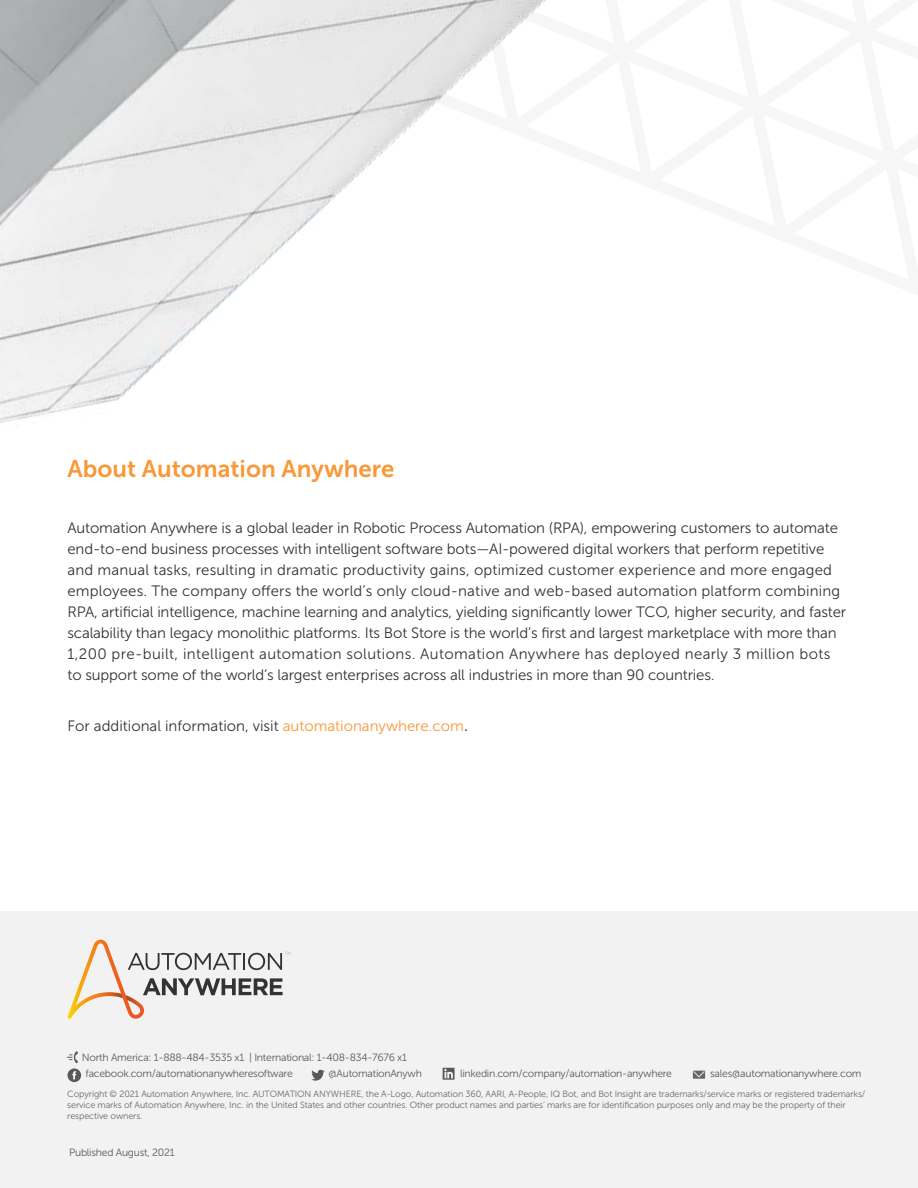
<style>
.page{position:relative;width:918px;height:1188px;background:#fff}
.page>*{position:absolute;margin:0;border:0;box-sizing:border-box;transform-origin:0 0}
.t1{font:24px "Museo Sans 700";color:#f89838}
.t2{font:15px/21px "Museo Sans 300";letter-spacing:-.01em;color:#343433}
.t3{font:10.5px/16.5px "Museo Sans 300";letter-spacing:-.025em;color:#58595b}
.t4{font:9px/10.8px "Museo Sans 300";letter-spacing:-.01em;color:#686868}
.s1{color:#f89838}
.s2{font-size:19.5px}
</style>
<div class="page">
<div style="left:0;top:912px;width:918px;height:276px;background:#f2f2f2"></div>
<svg style="left:68px;top:940px;width:223px;height:79px"></svg>
<svg style="left:443px;top:1068px;width:12px;height:12px"></svg>
<svg style="left:67px;top:1051px;width:11px;height:12px"></svg>
<svg style="left:311px;top:1070px;width:14px;height:11px"></svg>
<svg style="left:693px;top:1071px;width:12px;height:8px"></svg>
<div style="left:68px;top:1068px;width:13px;height:14px;background:#58595b;border-radius:50%"></div>
<svg style="left:72px;top:1071px;width:4px;height:8px"></svg>
<img style="left:0;top:0;width:546px;height:427px">
<h1 class="t1" style="left:68px;top:455px;width:328px">About Automation Anywhere</h1>
<p class="t2" style="left:68px;top:517px;width:780px">Automation Anywhere is a global leader in Robotic Process Automation (RPA), empowering customers to automate end-to-end business processes with intelligent software bots—AI-powered digital workers that perform repetitive and manual tasks, resulting in dramatic productivity gains, optimized customer experience and more engaged employees. The company offers the world’s only cloud-native and web-based automation platform combining RPA, artificial intelligence, machine learning and analytics, yielding significantly lower TCO, higher security, and faster scalability than legacy monolithic platforms. Its Bot Store is the world’s first and largest marketplace with more than 1,200 pre-built, intelligent automation solutions. Automation Anywhere has deployed nearly 3 million bots to support some of the world’s largest enterprises across all industries in more than 90 countries.</p>
<p class="t2" style="left:68px;top:715px;width:403px">For additional information, visit <span class="s1">automationanywhere.com</span><span class="s2">.</span></p>
<p class="t3" style="left:86px;top:1049px;width:323px;text-indent:-4px">North America: 1-888-484-3535 x1 | International: 1-408-834-7676 x1 facebook.com/automationanywheresoftware</p>
<p class="t3" style="left:328px;top:1066px;width:95px">@AutomationAnywh</p>
<p class="t3" style="left:460px;top:1066px;width:213px">linkedin.com/company/automation-anywhere</p>
<p class="t3" style="left:710px;top:1066px;width:153px">sales@automationanywhere.com</p>
<p class="t4" style="left:67px;top:1089px;width:800px">Copyright © 2021 Automation Anywhere, Inc. AUTOMATION ANYWHERE, the A-Logo, Automation 360, AARI, A-People, IQ Bot, and Bot Insight are trademarks/service marks or registered trademarks/ service marks of Automation Anywhere, Inc. in the United States and other countries. Other product names and parties' marks are for identification purposes only and may be the property of their respective owners.</p>
<p class="t3" style="left:69px;top:1144px;width:107px">Published August, 2021</p>
</div>
